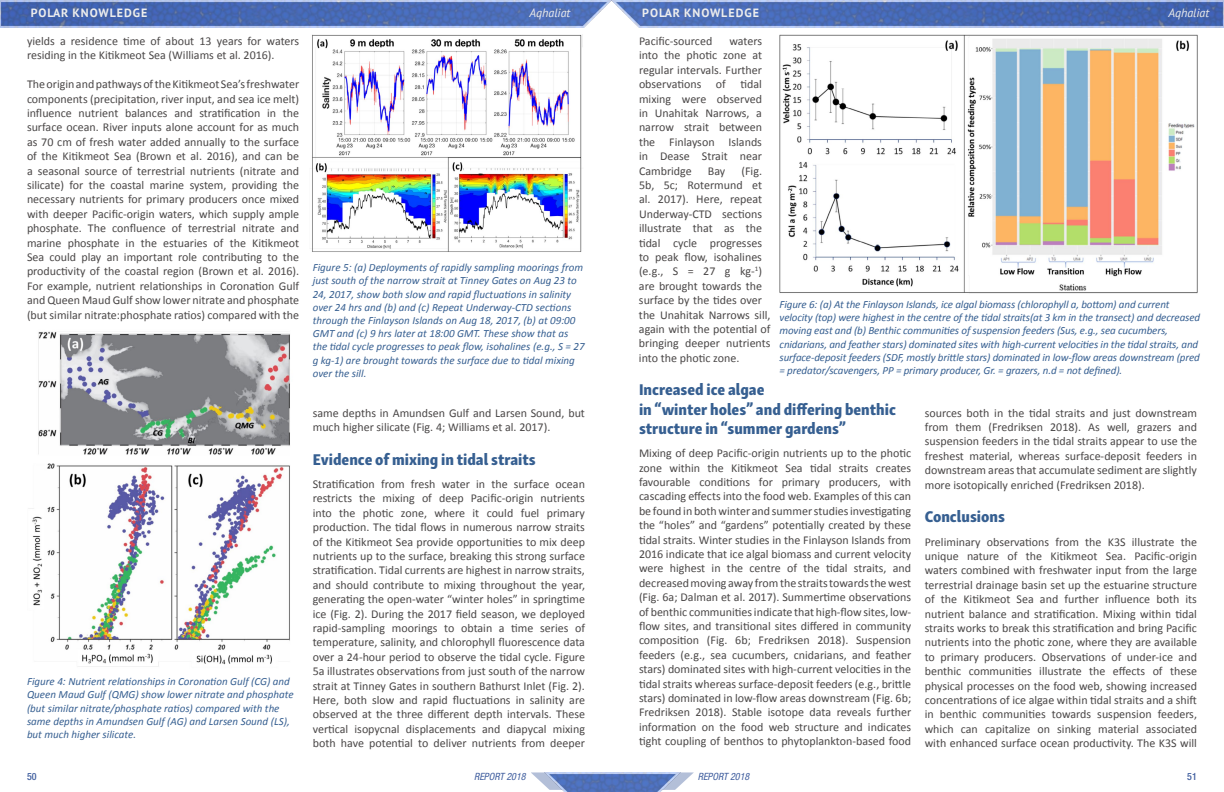
<style>
.page{position:relative;width:1224px;height:792px;background:#fff}
.page>*{position:absolute;margin:0;border:0;box-sizing:border-box;transform-origin:0 0}
.t1{font:16px/19.2px "Skolar Sans Latn Cn Eb";color:#365f91}
.t2{font:12px/14.4px "Calibri";color:#4a4747;text-align:justify}
.t3{font:700 12px "PT Sans";letter-spacing:.08em;color:#ededed}
.t4{font:italic 12px "PT Sans";color:#ededed}
.t5{font:italic 11px/13.2px "Calibri";color:#365f91}
.t6{font:italic condensed 10px "Helvetica Neue LT Std";color:#415f9f}
.t7{font:500 condensed 10px "Helvetica Neue LT Std";color:#415f9f}
</style>
<div class="page">
<img style="left:0;top:0;width:1224px;height:27px">
<svg style="left:531px;top:772px;width:65px;height:14px"></svg>
<img style="left:545px;top:773px;width:83px;height:19px">
<svg style="left:628px;top:772px;width:66px;height:20px"></svg>
<img style="left:28px;top:331px;width:262px;height:336px">
<img style="left:312px;top:34px;width:271px;height:218px">
<img style="left:779px;top:34px;width:419px;height:260px">
<p class="t3" style="left:31px;top:5px;width:118px">POLAR KNOWLEDGE</p>
<p class="t4" style="left:529px;top:5px;width:42px">Aqhaliat</p>
<p class="t2" style="left:27px;top:34px;width:274px">yields a residence time of about 13 years for waters residing in the Kitikmeot Sea (Williams et al. 2016).</p>
<p class="t2" style="left:27px;top:77px;width:274px">The origin and pathways of the Kitikmeot Sea’s freshwater components (precipitation, river input, and sea ice melt) influence nutrient balances and stratification in the surface ocean. River inputs alone account for as much as 70 cm of fresh water added annually to the surface of the Kitikmeot Sea (Brown et al. 2016), and can be a seasonal source of terrestrial nutrients (nitrate and silicate) for the coastal marine system, providing the necessary nutrients for primary producers once mixed with deeper Pacific-origin waters, which supply ample phosphate. The confluence of terrestrial nitrate and marine phosphate in the estuaries of the Kitikmeot Sea could play an important role contributing to the productivity of the coastal region (Brown et al. 2016).<br>For example, nutrient relationships in Coronation Gulf and Queen Maud Gulf show lower nitrate and phosphate (but similar nitrate:phosphate ratios) compared with the</p>
<p class="t5" style="left:313px;top:261px;width:273px">Figure 5: (a) Deployments of rapidly sampling moorings from just south of the narrow strait at Tinney Gates on Aug 23 to 24, 2017, show both slow and rapid fluctuations in salinity over 24 hrs and (b) and (c) Repeat Underway-CTD sections through the Finlayson Islands on Aug 18, 2017, (b) at 09:00<br>GMT and (c) 9 hrs later at 18:00 GMT. These show that as the tidal cycle progresses to peak flow, isohalines (e.g., S = 27 g kg-1) are brought towards the surface due to tidal mixing over the sill.</p>
<p class="t5" style="left:27px;top:675px;width:268px">Figure 4: Nutrient relationships in Coronation Gulf (CG) and Queen Maud Gulf (QMG) show lower nitrate and phosphate (but similar nitrate/phosphate ratios) compared with the same depths in Amundsen Gulf (AG) and Larsen Sound (LS), but much higher silicate.</p>
<p class="t2" style="left:313px;top:405px;width:274px">same depths in Amundsen Gulf and Larsen Sound, but much higher silicate (Fig. 4; Williams et al. 2017).</p>
<h1 class="t1" style="left:313px;top:448px;width:224px">Evidence of mixing in tidal straits</h1>
<p class="t2" style="left:313px;top:477px;width:274px">Stratification from fresh water in the surface ocean restricts the mixing of deep Pacific-origin nutrients into the photic zone, where it could fuel primary production. The tidal flows in numerous narrow straits of the Kitikmeot Sea provide opportunities to mix deep nutrients up to the surface, breaking this strong surface stratification. Tidal currents are highest in narrow straits, and should contribute to mixing throughout the year, generating the open-water “winter holes” in springtime ice (Fig. 2). During the 2017 field season, we deployed rapid-sampling moorings to obtain a time series of temperature, salinity, and chlorophyll fluorescence data over a 24-hour period to observe the tidal cycle. Figure 5a illustrates observations from just south of the narrow strait at Tinney Gates in southern Bathurst Inlet (Fig. 2).<br>Here, both slow and rapid fluctuations in salinity are observed at the three different depth intervals. These vertical isopycnal displacements and diapycal mixing both have potential to deliver nutrients from deeper</p>
<p class="t7" style="left:27px;top:770px;width:11px">50</p>
<p class="t6" style="left:474px;top:770px;width:53px">REPORT 2018</p>
<p class="t3" style="left:642px;top:5px;width:118px">POLAR KNOWLEDGE</p>
<p class="t4" style="left:1168px;top:5px;width:42px">Aqhaliat</p>
<p class="t2" style="left:639px;top:34px;width:75px">Pacific-sourced</p>
<p class="t2" style="left:639px;top:34px;width:125px;text-indent:90px">waters into the photic zone at regular intervals. Further observations of tidal mixing were observed in Unahitak Narrows, a narrow strait between the Finlayson Islands in Dease Strait near Cambridge</p>
<p class="t2" style="left:639px;top:163px;width:133px;text-align:left;text-indent:102px">(Fig.<br>5b, 5c; Rotermund et al. 2017). Here, repeat<br>Underway-CTD sections illustrate that as the tidal cycle progresses to peak flow, isohalines (e.g., S = 27 g kg-<sup>1</sup>) are brought towards the surface by the tides over the Unahitak Narrows sill, again with the potential of bringing deeper nutrients into the photic zone.</p>
<h1 class="t1" style="left:639px;top:379px;width:259px">Increased ice algae<br>in “winter holes” and differing benthic structure in “summer gardens”</h1>
<p class="t2" style="left:639px;top:446px;width:274px">Mixing of deep Pacific-origin nutrients up to the photic zone within the Kitikmeot Sea tidal straits creates favourable conditions for primary producers, with cascading effects into the food web. Examples of this can be found in both winter and summer studies investigating the “holes” and “gardens” potentially created by these tidal straits. Winter studies in the Finlayson Islands from 2016 indicate that ice algal biomass and current velocity were highest in the centre of the tidal straits, and decreased moving away from the straits towards the west (Fig. 6a; Dalman et al. 2017). Summertime observations of benthic communities indicate that high-flow sites, low&shy;flow sites, and transitional sites differed in community composition (Fig. 6b; Fredriksen 2018). Suspension feeders (e.g., sea cucumbers, cnidarians, and feather stars) dominated sites with high-current velocities in the tidal straits whereas surface-deposit feeders (e.g., brittle stars) dominated in low-flow areas downstream (Fig. 6b; Fredriksen 2018). Stable isotope data reveals further information on the food web structure and indicates tight coupling of benthos to phytoplankton-based food</p>
<p class="t2" style="left:708px;top:163px;width:19px">Bay</p>
<p class="t5" style="left:780px;top:297px;width:422px">Figure 6: (a) At the Finlayson Islands, ice algal biomass (chlorophyll a, bottom) and current velocity (top) were highest in the centre of the tidal straits(at 3 km in the transect) and decreased moving east and (b) Benthic communities of suspension feeders (Sus, e.g., sea cucumbers, cnidarians, and feather stars) dominated sites with high-current velocities in the tidal straits, and surface-deposit feeders (SDF, mostly brittle stars) dominated in low-flow areas downstream (pred = predator/scavengers, PP = primary producer, Gr. = grazers, n.d = not defined).</p>
<p class="t2" style="left:925px;top:405px;width:274px">sources both in the tidal straits and just downstream from them (Fredriksen 2018). As well, grazers and suspension feeders in the tidal straits appear to use the freshest material, whereas surface-deposit feeders in downstream areas that accumulate sediment are slightly more isotopically enriched (Fredriksen 2018).</p>
<h1 class="t1" style="left:925px;top:506px;width:82px">Conclusions</h1>
<p class="t2" style="left:925px;top:534px;width:274px">Preliminary observations from the K3S illustrate the unique nature of the Kitikmeot Sea. Pacific-origin waters combined with freshwater input from the large terrestrial drainage basin set up the estuarine structure of the Kitikmeot Sea and further influence both its nutrient balance and stratification. Mixing within tidal straits works to break this stratification and bring Pacific nutrients into the photic zone, where they are available to primary producers. Observations of under-ice and benthic communities illustrate the effects of these physical processes on the food web, showing increased concentrations of ice algae within tidal straits and a shift in benthic communities towards suspension feeders, which can capitalize on sinking material associated with enhanced surface ocean productivity. The K3S will</p>
<p class="t6" style="left:698px;top:770px;width:53px">REPORT 2018</p>
<p class="t7" style="left:1187px;top:770px;width:11px">51</p>
</div>
